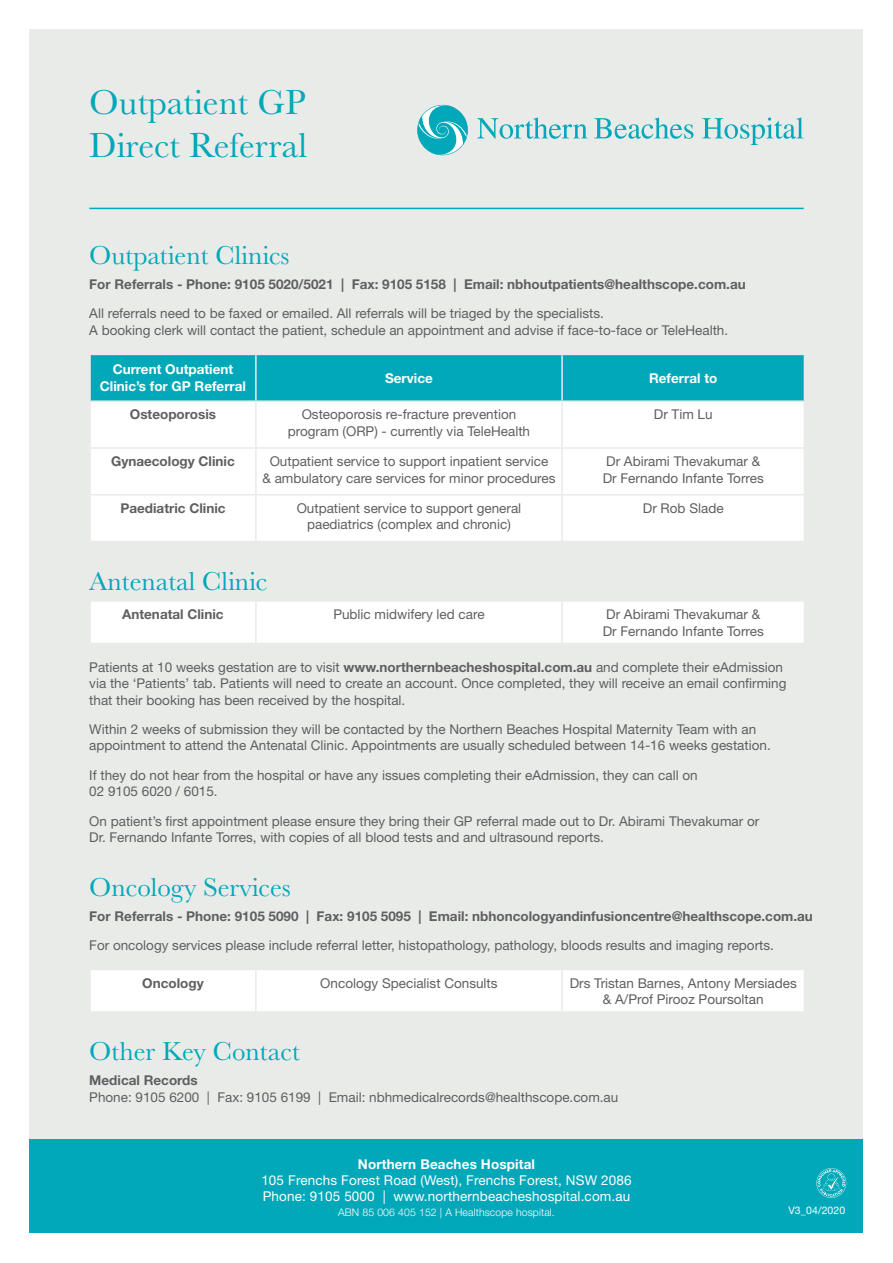
<style>
.page{position:relative;width:893px;height:1263px;background:#fff}
.page>*{position:absolute;margin:0;border:0;box-sizing:border-box;transform-origin:0 0}
.t1{font:36px/43.2px "Baskerville MT Std";color:#00a8b9}
.t2{font:27px "Baskerville MT Std";color:#00a8b9}
.t3{font:13.5px/16.5px "Helvetica Neue LT Std";color:#5f5f62}
.t4{font:700 13.5px "Helvetica Neue LT Std";color:#5f5f62}
.t5{font:13.5px/16.2px "Helvetica Neue LT Std";letter-spacing:.01em;color:#fff}
.t6{font:700 13.5px/16.5px "Helvetica Neue LT Std";color:#fff;text-align:center}
.t7{font:300 10.5px "Helvetica Neue LT Std";letter-spacing:.01em;color:#fff}
.t8{font:10.5px "Helvetica Neue LT Std";letter-spacing:.01em;color:#fff}
.s1{font-weight:700}
</style>
<div class="page">
<div style="left:30px;top:30px;width:833px;height:1203px;background:#e9ebe8"></div>
<div style="left:91px;top:355px;width:713px;height:45px;background:#00a8b9"></div>
<div style="left:91px;top:402px;width:713px;height:139px;background:#fff"></div>
<hr style="left:255px;top:355px;width:2px;height:45px;background:#e9ebe8">
<hr style="left:561px;top:355px;width:2px;height:45px;background:#e9ebe8">
<hr style="left:255px;top:402px;width:2px;height:45px;background:#e9ebe8">
<hr style="left:561px;top:402px;width:2px;height:45px;background:#e9ebe8">
<hr style="left:89px;top:447px;width:167px;height:2px;background:#e9ebe8">
<hr style="left:256px;top:447px;width:306px;height:2px;background:#e9ebe8">
<hr style="left:255px;top:449px;width:2px;height:45px;background:#e9ebe8">
<hr style="left:562px;top:447px;width:243px;height:2px;background:#e9ebe8">
<hr style="left:561px;top:449px;width:2px;height:45px;background:#e9ebe8">
<hr style="left:89px;top:494px;width:167px;height:1px;background:#e9ebe8">
<hr style="left:256px;top:494px;width:306px;height:1px;background:#e9ebe8">
<hr style="left:255px;top:495px;width:2px;height:46px;background:#e9ebe8">
<hr style="left:562px;top:494px;width:243px;height:1px;background:#e9ebe8">
<hr style="left:561px;top:495px;width:2px;height:46px;background:#e9ebe8">
<div style="left:91px;top:602px;width:713px;height:41px;background:#fff"></div>
<hr style="left:255px;top:602px;width:2px;height:41px;background:#e9ebe8">
<hr style="left:561px;top:602px;width:2px;height:41px;background:#e9ebe8">
<div style="left:91px;top:970px;width:713px;height:41px;background:#fff"></div>
<hr style="left:255px;top:970px;width:2px;height:41px;background:#e9ebe8">
<hr style="left:561px;top:970px;width:2px;height:41px;background:#e9ebe8">
<hr style="left:89px;top:208px;width:715px;height:1px;background:#00a8b9">
<svg style="left:417px;top:104px;width:51px;height:52px"></svg>
<svg style="left:477px;top:117px;width:111px;height:22px"></svg>
<svg style="left:594px;top:117px;width:99px;height:22px"></svg>
<svg style="left:702px;top:117px;width:102px;height:28px"></svg>
<div style="left:30px;top:1140px;width:833px;height:93px;background:#00a8b9"></div>
<svg style="left:816px;top:1168px;width:30px;height:30px"></svg>
<h1 class="t1" style="left:89px;top:81px;width:219px">Outpatient GP<br>Direct Referral</h1>
<h2 class="t2" style="left:89px;top:240px;width:202px">Outpatient Clinics</h2>
<p class="t4" style="left:89px;top:276px;width:658px">For Referrals - Phone: 9105 5020/5021 | Fax: 9105 5158 | Email: nbhoutpatients@healthscope.com.au</p>
<p class="t3" style="left:89px;top:305px;width:640px">All referrals need to be faxed or emailed. All referrals will be triaged by the specialists.<br>A booking clerk will contact the patient, schedule an appointment and advise if face-to-face or TeleHealth.</p>
<p class="t6" style="left:100px;top:361px;width:148px">Current Outpatient<br>Clinic’s for GP Referral</p>
<p class="t6" style="left:385px;top:369px;width:49px">Service</p>
<p class="t6" style="left:649px;top:369px;width:70px">Referral to</p>
<p class="t4" style="left:130px;top:406px;width:88px">Osteoporosis</p>
<p class="t3" style="left:288px;top:406px;width:244px;text-align:center">Osteoporosis re-fracture prevention program (ORP) - currently via TeleHealth</p>
<p class="t3" style="left:654px;top:406px;width:60px">Dr Tim Lu</p>
<p class="t4" style="left:111px;top:453px;width:125px">Gynaecology Clinic</p>
<p class="t3" style="left:262px;top:453px;width:295px;text-align:center">Outpatient service to support inpatient service<br>&amp; ambulatory care services for minor procedures</p>
<p class="t3" style="left:603px;top:453px;width:163px">Dr Abirami Thevakumar &amp;<br>Dr Fernando Infante Torres</p>
<p class="t4" style="left:120px;top:500px;width:107px">Paediatric Clinic</p>
<p class="t3" style="left:297px;top:500px;width:226px;text-align:center">Outpatient service to support general paediatrics (complex and chronic)</p>
<p class="t3" style="left:643px;top:500px;width:82px">Dr Rob Slade</p>
<h2 class="t2" style="left:89px;top:566px;width:180px">Antenatal Clinic</h2>
<p class="t4" style="left:122px;top:606px;width:103px">Antenatal Clinic</p>
<p class="t3" style="left:333px;top:606px;width:153px">Public midwifery led care</p>
<p class="t3" style="left:603px;top:606px;width:163px">Dr Abirami Thevakumar &amp;<br>Dr Fernando Infante Torres</p>
<p class="t3" style="left:89px;top:658px;width:699px">Patients at 10 weeks gestation are to visit <span class="s1">www.northernbeacheshospital.com.au</span> and complete their eAdmission via the ‘Patients’ tab. Patients will need to create an account. Once completed, they will receive an email confirming that their booking has been received by the hospital.</p>
<p class="t3" style="left:89px;top:721px;width:683px">Within 2 weeks of submission they will be contacted by the Northern Beaches Hospital Maternity Team with an appointment to attend the Antenatal Clinic. Appointments are usually scheduled between 14-16 weeks gestation.</p>
<p class="t3" style="left:89px;top:766px;width:610px">If they do not hear from the hospital or have any issues completing their eAdmission, they can call on<br>02 9105 6020 / 6015.</p>
<p class="t3" style="left:89px;top:812px;width:671px">On patient’s first appointment please ensure they bring their GP referral made out to Dr. Abirami Thevakumar or<br>Dr. Fernando Infante Torres, with copies of all blood tests and and ultrasound reports.</p>
<h2 class="t2" style="left:89px;top:871px;width:203px">Oncology Services</h2>
<p class="t4" style="left:89px;top:907px;width:725px">For Referrals - Phone: 9105 5090 | Fax: 9105 5095 | Email: nbhoncologyandinfusioncentre@healthscope.com.au</p>
<p class="t3" style="left:89px;top:937px;width:686px">For oncology services please include referral letter, histopathology, pathology, bloods results and imaging reports.</p>
<p class="t4" style="left:142px;top:974px;width:63px">Oncology</p>
<p class="t3" style="left:320px;top:974px;width:179px">Oncology Specialist Consults</p>
<p class="t3" style="left:570px;top:974px;width:229px;text-align:center">Drs Tristan Barnes, Antony Mersiades &amp; A/Prof Pirooz Poursoltan</p>
<h2 class="t2" style="left:89px;top:1036px;width:212px">Other Key Contact</h2>
<p class="t4" style="left:89px;top:1072px;width:110px">Medical Records</p>
<p class="t3" style="left:89px;top:1089px;width:531px">Phone: 9105 6200 | Fax: 9105 6199 | Email: nbhmedicalrecords@healthscope.com.au</p>
<p class="t6" style="left:358px;top:1155px;width:179px">Northern Beaches Hospital</p>
<p class="t5" style="left:261px;top:1172px;width:372px">105 Frenchs Forest Road (West), Frenchs Forest, NSW 2086<br>Phone: 9105 5000 | www.northernbeacheshospital.com.au</p>
<p class="t7" style="left:338px;top:1206px;width:218px">ABN 85 006 405 152 | A Healthscope hospital.</p>
<p class="t8" style="left:788px;top:1204px;width:58px">V3_04/2020</p>
</div>
